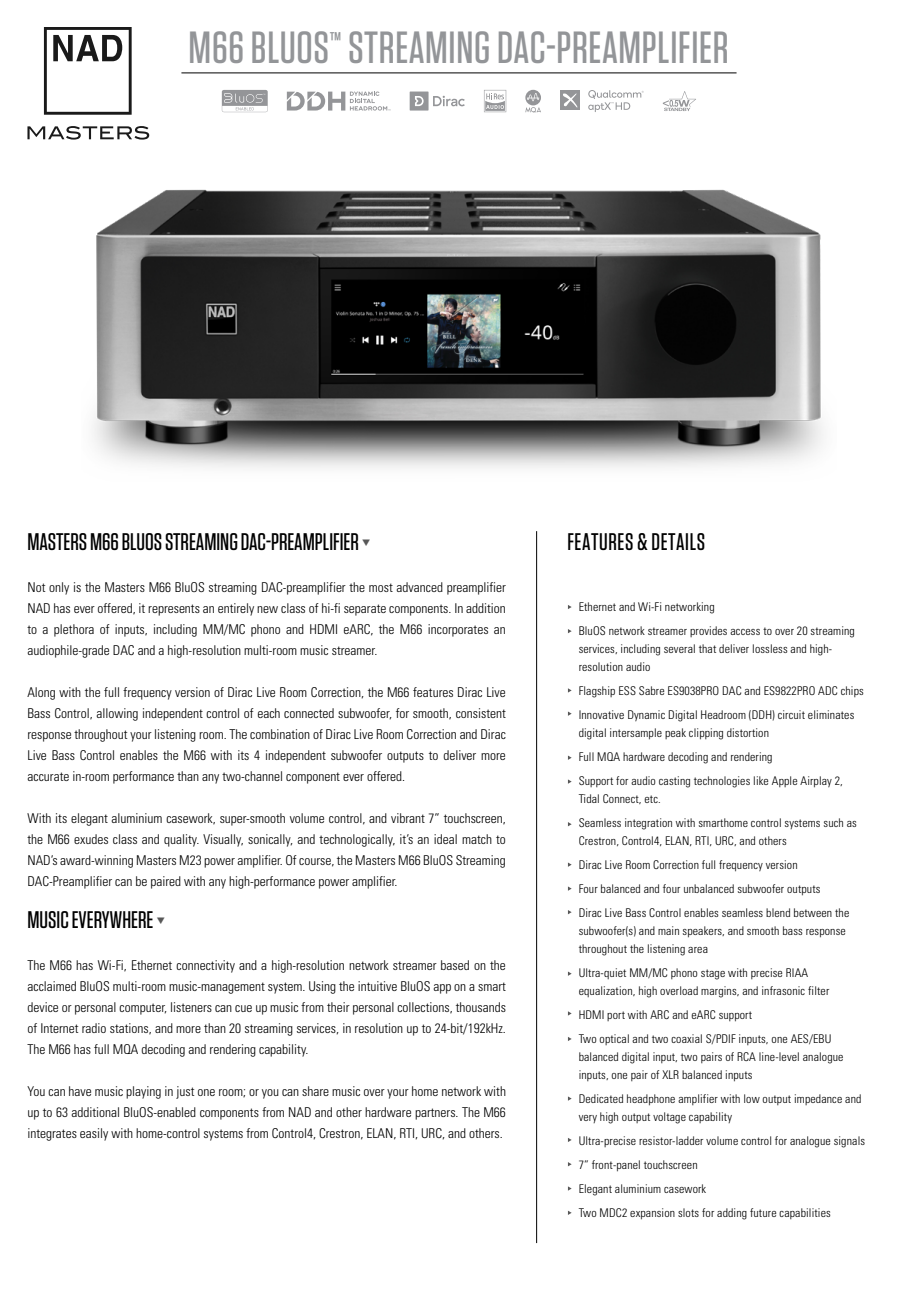
<style>
.page{position:relative;width:918px;height:1296px;background:#fff}
.page>*{position:absolute;margin:0;border:0;box-sizing:border-box;transform-origin:0 0}
.t1{font:500 45px "Tungsten";letter-spacing:.015em;color:#939598}
.t2{font:500 24px "Tungsten";color:#000}
.t3{font:500 24px "Tungsten";letter-spacing:.025em;color:#000}
.t4{font:300 condensed 13.5px/21px "Univers";color:#000;text-align:justify}
.t5{font:300 condensed 12px/24px "Univers";letter-spacing:.01em;color:#000}
</style>
<div class="page">
<svg style="left:44px;top:27px;width:88px;height:88px"></svg>
<svg style="left:27px;top:126px;width:122px;height:14px"></svg>
<img style="left:93px;top:189px;width:731px;height:279px">
<hr style="left:536px;top:531px;width:1px;height:712px;background:#000">
<hr style="left:181px;top:73px;width:556px;height:1px;background:#000">
<svg style="left:568px;top:605px;width:4px;height:4px"></svg>
<svg style="left:568px;top:688px;width:4px;height:5px"></svg>
<svg style="left:568px;top:779px;width:4px;height:5px"></svg>
<svg style="left:568px;top:886px;width:4px;height:5px"></svg>
<svg style="left:568px;top:1011px;width:4px;height:5px"></svg>
<svg style="left:568px;top:1037px;width:4px;height:4px"></svg>
<svg style="left:568px;top:1096px;width:4px;height:5px"></svg>
<svg style="left:568px;top:1138px;width:4px;height:4px"></svg>
<svg style="left:568px;top:1186px;width:4px;height:5px"></svg>
<svg style="left:663px;top:91px;width:33px;height:20px"></svg>
<svg style="left:525px;top:90px;width:16px;height:23px"></svg>
<svg style="left:222px;top:90px;width:46px;height:22px"></svg>
<svg style="left:410px;top:92px;width:55px;height:19px"></svg>
<div style="left:560px;top:90px;width:20px;height:20px;background:#949598"></div>
<svg style="left:563px;top:93px;width:15px;height:15px"></svg>
<svg style="left:588px;top:90px;width:56px;height:22px"></svg>
<svg style="left:484px;top:90px;width:22px;height:22px"></svg>
<svg style="left:287px;top:92px;width:104px;height:19px"></svg>
<h1 class="t1" style="left:189px;top:24px;width:542px">M66 BLUOS<sup>™</sup> STREAMING DAC-PREAMPLIFIER</h1>
<h2 class="t2" style="left:27px;top:530px;width:333px">MASTERS M66 BLUOS STREAMING DAC-PREAMPLIFIER</h2>
<p class="t4" style="left:27px;top:577px;width:480px">Not only is the Masters M66 BluOS streaming DAC-preamplifier the most advanced preamplifier NAD has ever offered, it represents an entirely new class of hi-fi separate components. In addition to a plethora of inputs, including MM/MC phono and HDMI eARC, the M66 incorporates an audiophile-grade DAC and a high-resolution multi-room music streamer.</p>
<p class="t4" style="left:27px;top:682px;width:480px">Along with the full frequency version of Dirac Live Room Correction, the M66 features Dirac Live Bass Control, allowing independent control of each connected subwoofer, for smooth, consistent response throughout your listening room. The combination of Dirac Live Room Correction and Dirac Live Bass Control enables the M66 with its 4 independent subwoofer outputs to deliver more accurate in-room performance than any two-channel component ever offered.</p>
<p class="t4" style="left:27px;top:808px;width:480px">With its elegant aluminium casework, super-smooth volume control, and vibrant 7” touchscreen, the M66 exudes class and quality. Visually, sonically, and technologically, it’s an ideal match to NAD’s award-winning Masters M23 power amplifier. Of course, the Masters M66 BluOS Streaming DAC-Preamplifier can be paired with any high-performance power amplifier.</p>
<h2 class="t2" style="left:27px;top:908px;width:127px">MUSIC EVERYWHERE</h2>
<p class="t4" style="left:27px;top:955px;width:480px">The M66 has Wi-Fi, Ethernet connectivity and a high-resolution network streamer based on the acclaimed BluOS multi-room music-management system. Using the intuitive BluOS app on a smart device or personal computer, listeners can cue up music from their personal collections, thousands of Internet radio stations, and more than 20 streaming services, in resolution up to 24-bit/192kHz.<br>The M66 has full MQA decoding and rendering capability.</p>
<p class="t4" style="left:27px;top:1081px;width:480px">You can have music playing in just one room; or you can share music over your home network with up to 63 additional BluOS-enabled components from NAD and other hardware partners. The M66 integrates easily with home-control systems from Control4, Crestron, ELAN, RTI, URC, and others.</p>
<h2 class="t3" style="left:567px;top:530px;width:139px">FEATURES &amp; DETAILS</h2>
<p class="t5" style="left:579px;top:594px;width:278px">Ethernet and Wi-Fi networking<br>BluOS network streamer provides access to over 20 streaming</p>
<p class="t5" style="left:579px;top:639px;width:255px;line-height:18px">services, including several that deliver lossless and high&shy;resolution audio</p>
<p class="t5" style="left:579px;top:678px;width:287px">Flagship ESS Sabre ES9038PRO DAC and ES9822PRO ADC chips<br>Innovative Dynamic Digital Headroom (DDH) circuit eliminates</p>
<p class="t5" style="left:579px;top:720px;width:266px">digital intersample peak clipping distortion<br>Full MQA hardware decoding and rendering<br>Support for audio casting technologies like Apple Airplay 2,</p>
<p class="t5" style="left:579px;top:786px;width:280px">Tidal Connect, etc.<br>Seamless integration with smarthome control systems such as</p>
<p class="t5" style="left:579px;top:828px;width:272px">Crestron, Control4, ELAN, RTI, URC, and others<br>Dirac Live Room Correction full frequency version<br>Four balanced and four unbalanced subwoofer outputs<br>Dirac Live Bass Control enables seamless blend between the</p>
<p class="t5" style="left:579px;top:921px;width:269px;line-height:18px">subwoofer(s) and main speakers, and smooth bass response throughout the listening area</p>
<p class="t5" style="left:579px;top:963px;width:252px;line-height:18px">Ultra-quiet MM/MC phono stage with precise RIAA equalization, high overload margins, and infrasonic filter</p>
<p class="t5" style="left:579px;top:1002px;width:254px">HDMI port with ARC and eARC support<br>Two optical and two coaxial S/PDIF inputs, one AES/EBU</p>
<p class="t5" style="left:579px;top:1047px;width:266px;line-height:18px">balanced digital input, two pairs of RCA line-level analogue inputs, one pair of XLR balanced inputs</p>
<p class="t5" style="left:579px;top:1089px;width:284px;line-height:18px">Dedicated headphone amplifier with low output impedance and very high output voltage capability</p>
<p class="t5" style="left:579px;top:1128px;width:288px">Ultra-precise resistor-ladder volume control for analogue signals 7” front-panel touchscreen<br>Elegant aluminium casework<br>Two MDC2 expansion slots for adding future capabilities</p>
</div>
